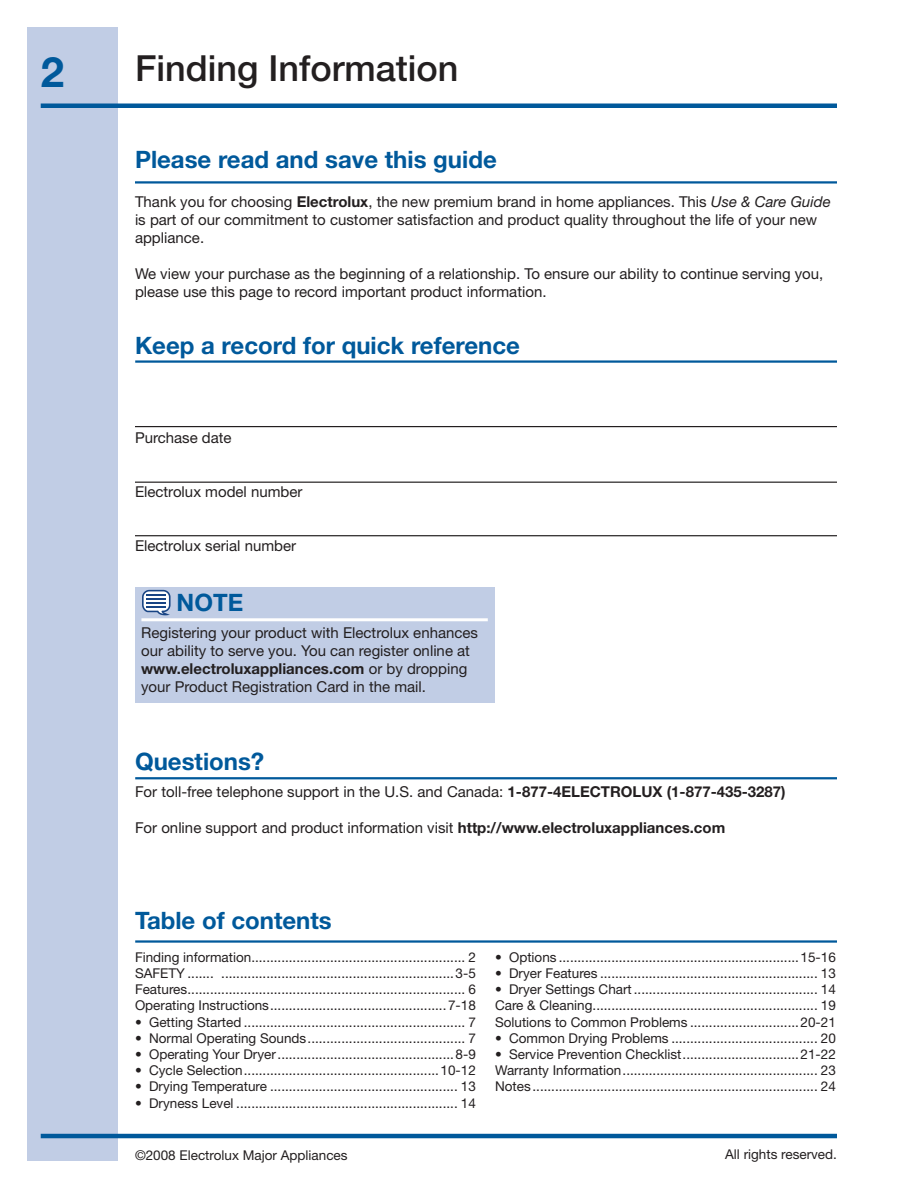
<style>
.page{position:relative;width:918px;height:1188px;background:#fff}
.page>*{position:absolute;margin:0;border:0;box-sizing:border-box;transform-origin:0 0}
.t1{font:700 42px "Helvetica Neue";color:#00599b}
.t2{font:500 36px "Helvetica Neue";color:#231f20}
.t3{font:700 24px "Helvetica Neue";color:#00599b}
.t4{font:15px/18px "Helvetica Neue";color:#231f20}
.t5{font:13.5px/16.2px "Helvetica Neue";color:#231f20;text-align:justify}
.s1{font-weight:700}
.s2{font-style:italic}
</style>
<div class="page">
<div style="left:27px;top:27px;width:90px;height:1134px;background:#c1cde5"></div>
<hr style="left:41px;top:104px;width:796px;height:4px;background:#00599b">
<hr style="left:41px;top:1134px;width:796px;height:4px;background:#00599b">
<hr style="left:135px;top:181px;width:702px;height:3px;background:#00599b">
<hr style="left:135px;top:777px;width:702px;height:2px;background:#00599b">
<hr style="left:135px;top:940px;width:702px;height:3px;background:#00599b">
<hr style="left:135px;top:360px;width:702px;height:3px;background:#00599b">
<hr style="left:135px;top:426px;width:702px;height:1px;background:#231f20">
<hr style="left:135px;top:482px;width:702px;height:1px;background:#231f20">
<hr style="left:135px;top:535px;width:702px;height:1px;background:#231f20">
<div style="left:135px;top:587px;width:360px;height:116px;background:#c1cde5"></div>
<hr style="left:141px;top:618px;width:347px;height:3px;background:#fff">
<svg style="left:142px;top:590px;width:29px;height:25px"></svg>
<h1 class="t1" style="left:41px;top:46px;width:25px">2</h1>
<h2 class="t2" style="left:135px;top:47px;width:325px">Finding Information</h2>
<h3 class="t3" style="left:135px;top:144px;width:363px">Please read and save this guide</h3>
<p class="t4" style="left:135px;top:192px;width:697px">Thank you for choosing <span class="s1">Electrolux</span>, the new premium brand in home appliances. This <span class="s2">Use &amp; Care Guide </span>is part of our commitment to customer satisfaction and product quality throughout the life of your new appliance.</p>
<p class="t4" style="left:135px;top:264px;width:690px">We view your purchase as the beginning of a relationship. To ensure our ability to continue serving you, please use this page to record important product information.</p>
<h3 class="t3" style="left:135px;top:331px;width:386px">Keep a record for quick reference</h3>
<p class="t4" style="left:135px;top:428px;width:98px">Purchase date</p>
<p class="t4" style="left:135px;top:482px;width:169px">Electrolux model number</p>
<p class="t4" style="left:135px;top:536px;width:163px">Electrolux serial number</p>
<h3 class="t3" style="left:177px;top:587px;width:68px">NOTE</h3>
<p class="t4" style="left:141px;top:623px;width:338px">Registering your product with Electrolux enhances our ability to serve you. You can register online at <span class="s1">www.electroluxappliances.com</span> or by dropping your Product Registration Card in the mail.</p>
<h3 class="t3" style="left:135px;top:747px;width:131px">Questions?</h3>
<p class="t4" style="left:135px;top:783px;width:652px">For toll-free telephone support in the U.S. and Canada: <span class="s1">1-877-4ELECTROLUX (1-877-435-3287)</span></p>
<p class="t4" style="left:135px;top:819px;width:592px">For online support and product information visit <span class="s1">http://www.electroluxappliances.com</span></p>
<h3 class="t3" style="left:135px;top:906px;width:198px">Table of contents</h3>
<p class="t5" style="left:135px;top:949px;width:342px">Finding information......................................................... 2<br>SAFETY ....... ..............................................................3-5<br>Features.......................................................................... 6<br>Operating Instructions...............................................7-18</p>
<p class="t5" style="left:135px;top:1014px;width:342px">• Getting Started ........................................................... 7</p>
<p class="t5" style="left:135px;top:1030px;width:342px">• Normal Operating Sounds.......................................... 7</p>
<p class="t5" style="left:135px;top:1046px;width:342px">• Operating Your Dryer...............................................8-9</p>
<p class="t5" style="left:135px;top:1062px;width:342px">• Cycle Selection....................................................10-12</p>
<p class="t5" style="left:135px;top:1078px;width:342px">• Drying Temperature .................................................. 13</p>
<p class="t5" style="left:135px;top:1095px;width:342px">• Dryness Level ........................................................... 14</p>
<p class="t5" style="left:495px;top:949px;width:342px">• Options ................................................................15-16</p>
<p class="t5" style="left:495px;top:965px;width:342px">• Dryer Features .......................................................... 13</p>
<p class="t5" style="left:495px;top:981px;width:342px">• Dryer Settings Chart................................................. 14<br>Care &amp; Cleaning............................................................ 19<br>Solutions to Common Problems .............................20-21</p>
<p class="t5" style="left:495px;top:1030px;width:342px">• Common Drying Problems ....................................... 20</p>
<p class="t5" style="left:495px;top:1046px;width:342px">• Service Prevention Checklist...............................21-22<br>Warranty Information.................................................... 23<br>Notes ............................................................................ 24</p>
<p class="t5" style="left:135px;top:1147px;width:214px">©2008 Electrolux Major Appliances</p>
<p class="t5" style="left:725px;top:1146px;width:113px">All rights reserved.</p>
</div>
